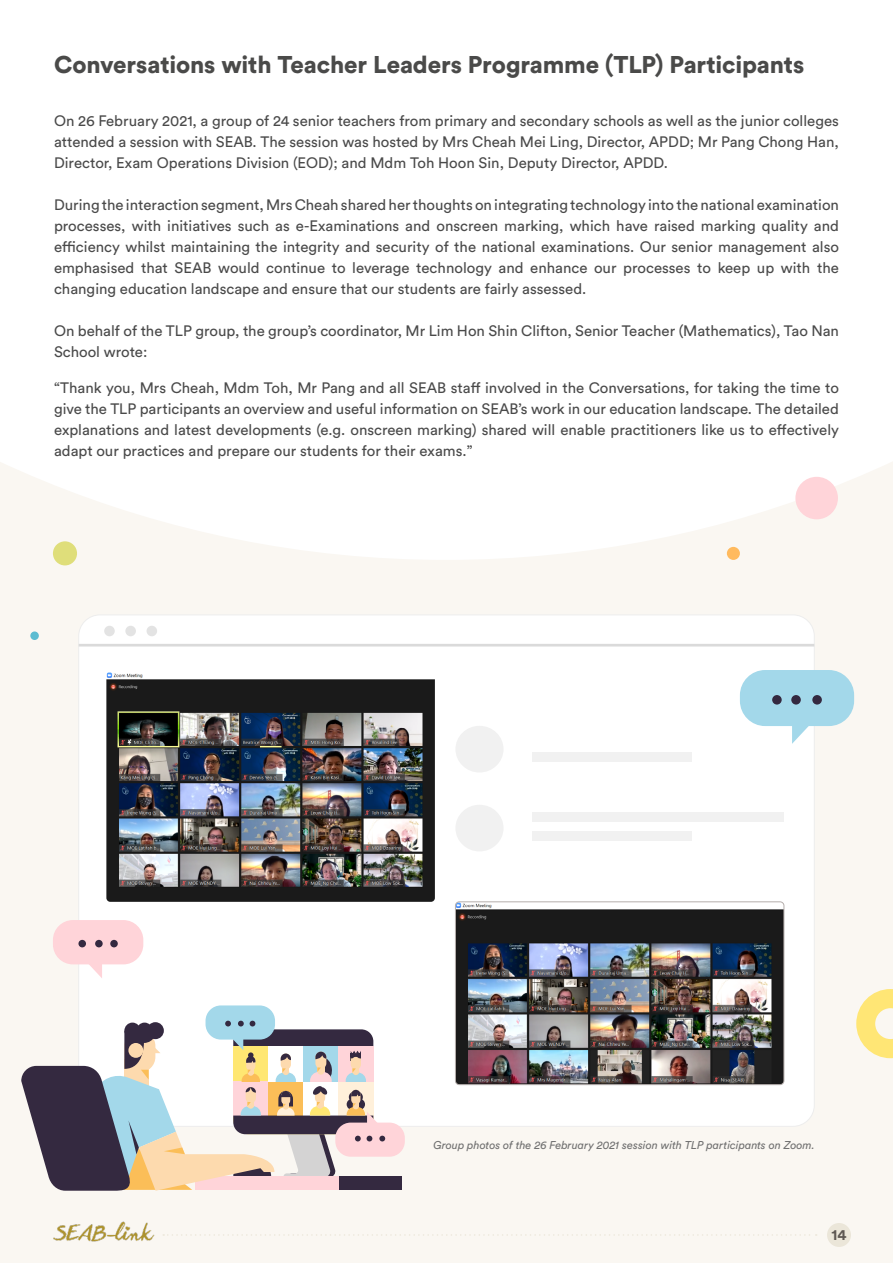
<style>
.page{position:relative;width:893px;height:1263px;background:#fff}
.page>*{position:absolute;margin:0;border:0;box-sizing:border-box;transform-origin:0 0}
.t1{font:900 24px "Circular Std";letter-spacing:-.005em;color:#4a4a49}
.t2{font:700 15.15px "Circular Std";color:#5d5752}
.t3{font:15px/21px "Circular Std";color:#4a4a4a;text-align:justify}
.t4{font:italic 11.25px "Circular Std";letter-spacing:-.005em;color:#717171}
</style>
<div class="page">
<div style="left:0;top:351px;width:893px;height:912px;background:#faf7f2"></div>
<svg style="left:0;top:351px;width:893px;height:209px;fill:#fff"></svg>
<div style="left:827px;top:1223px;width:24px;height:24px;background:#ebe6d9;border-radius:50%"></div>
<img style="left:53px;top:1222px;width:102px;height:20px">
<svg style="left:163px;top:1234px;width:654px;height:2px"></svg>
<div style="left:79px;top:615px;width:735px;height:511px;background:#fff;border-radius:21px"></div>
<hr style="left:79px;top:644px;width:735px;height:2px;background:#dadada">
<div style="left:104px;top:626px;width:11px;height:10px;background:#e3e3e3;border-radius:50%"></div>
<div style="left:125px;top:626px;width:11px;height:10px;background:#e3e3e3;border-radius:50%"></div>
<div style="left:147px;top:626px;width:10px;height:10px;background:#e3e3e3;border-radius:50%"></div>
<img style="left:106px;top:672px;width:329px;height:230px">
<div style="left:455px;top:726px;width:49px;height:46px;background:#f1f1f1;border-radius:50%"></div>
<div style="left:455px;top:805px;width:49px;height:46px;background:#f1f1f1;border-radius:50%"></div>
<div style="left:532px;top:752px;width:159px;height:9px;background:#f1f1f1"></div>
<div style="left:532px;top:812px;width:252px;height:9px;background:#f1f1f1"></div>
<div style="left:532px;top:831px;width:159px;height:9px;background:#f1f1f1"></div>
<div style="left:339px;top:1177px;width:63px;height:13px;background:#342940"></div>
<div style="left:206px;top:1005px;width:69px;height:34px;background:#a3d8ea;border-radius:15px"></div>
<div style="left:335px;top:1122px;width:70px;height:35px;background:#ffd4d9;border-radius:15px"></div>
<svg style="left:21px;top:1021px;width:364px;height:170px"></svg>
<img style="left:455px;top:902px;width:329px;height:183px">
<div style="left:455px;top:902px;width:329px;height:183px;border:1px solid #b5aeac;border-radius:4px"></div>
<div style="left:53px;top:920px;width:90px;height:44px;background:#ffd4d9;border-radius:20px"></div>
<svg style="left:87px;top:964px;width:15px;height:14px"></svg>
<div style="left:78px;top:940px;width:8px;height:7px;background:#342940;border-radius:50%"></div>
<div style="left:95px;top:940px;width:8px;height:7px;background:#342940;border-radius:50%"></div>
<div style="left:110px;top:940px;width:8px;height:7px;background:#342940;border-radius:50%"></div>
<div style="left:740px;top:670px;width:114px;height:56px;background:#a3d8ea;border-radius:25px"></div>
<svg style="left:792px;top:726px;width:17px;height:18px"></svg>
<div style="left:812px;top:695px;width:10px;height:9px;background:#342940;border-radius:50%"></div>
<div style="left:791px;top:695px;width:10px;height:9px;background:#342940;border-radius:50%"></div>
<div style="left:772px;top:695px;width:10px;height:9px;background:#342940;border-radius:50%"></div>
<div style="left:727px;top:547px;width:13px;height:13px;background:#ffba5e;border-radius:50%"></div>
<div style="left:795px;top:477px;width:43px;height:42px;background:#ffd4d9;border-radius:50%"></div>
<div style="left:53px;top:541px;width:24px;height:24px;background:#dfde7a;border-radius:50%"></div>
<div style="left:30px;top:631px;width:9px;height:9px;background:#5cbcd1;border-radius:50%"></div>
<svg style="left:856px;top:989px;width:37px;height:69px"></svg>
<h1 class="t1" style="left:54px;top:49px;width:752px">Conversations with Teacher Leaders Programme (TLP) Participants</h1>
<p class="t3" style="left:54px;top:110px;width:786px">On 26 February 2021, a group of 24 senior teachers from primary and secondary schools as well as the junior colleges attended a session with SEAB. The session was hosted by Mrs Cheah Mei Ling, Director, APDD; Mr Pang Chong Han, Director, Exam Operations Division (EOD); and Mdm Toh Hoon Sin, Deputy Director, APDD.</p>
<p class="t3" style="left:54px;top:194px;width:786px">During the interaction segment, Mrs Cheah shared her thoughts on integrating technology into the national examination processes, with initiatives such as e-Examinations and onscreen marking, which have raised marking quality and efficiency whilst maintaining the integrity and security of the national examinations. Our senior management also emphasised that SEAB would continue to leverage technology and enhance our processes to keep up with the changing education landscape and ensure that our students are fairly assessed.</p>
<p class="t3" style="left:54px;top:320px;width:786px">On behalf of the TLP group, the group’s coordinator, Mr Lim Hon Shin Clifton, Senior Teacher (Mathematics), Tao Nan<br>School wrote:</p>
<p class="t3" style="left:54px;top:377px;width:786px">“Thank you, Mrs Cheah, Mdm Toh, Mr Pang and all SEAB staff involved in the Conversations, for taking the time to give the TLP participants an overview and useful information on SEAB’s work in our education landscape. The detailed explanations and latest developments (e.g. onscreen marking) shared will enable practitioners like us to effectively adapt our practices and prepare our students for their exams.”</p>
<p class="t4" style="left:433px;top:1138px;width:383px">Group photos of the 26 February 2021 session with TLP participants on Zoom.</p>
<p class="t2" style="left:831px;top:1225px;width:17px">14</p>
</div>
